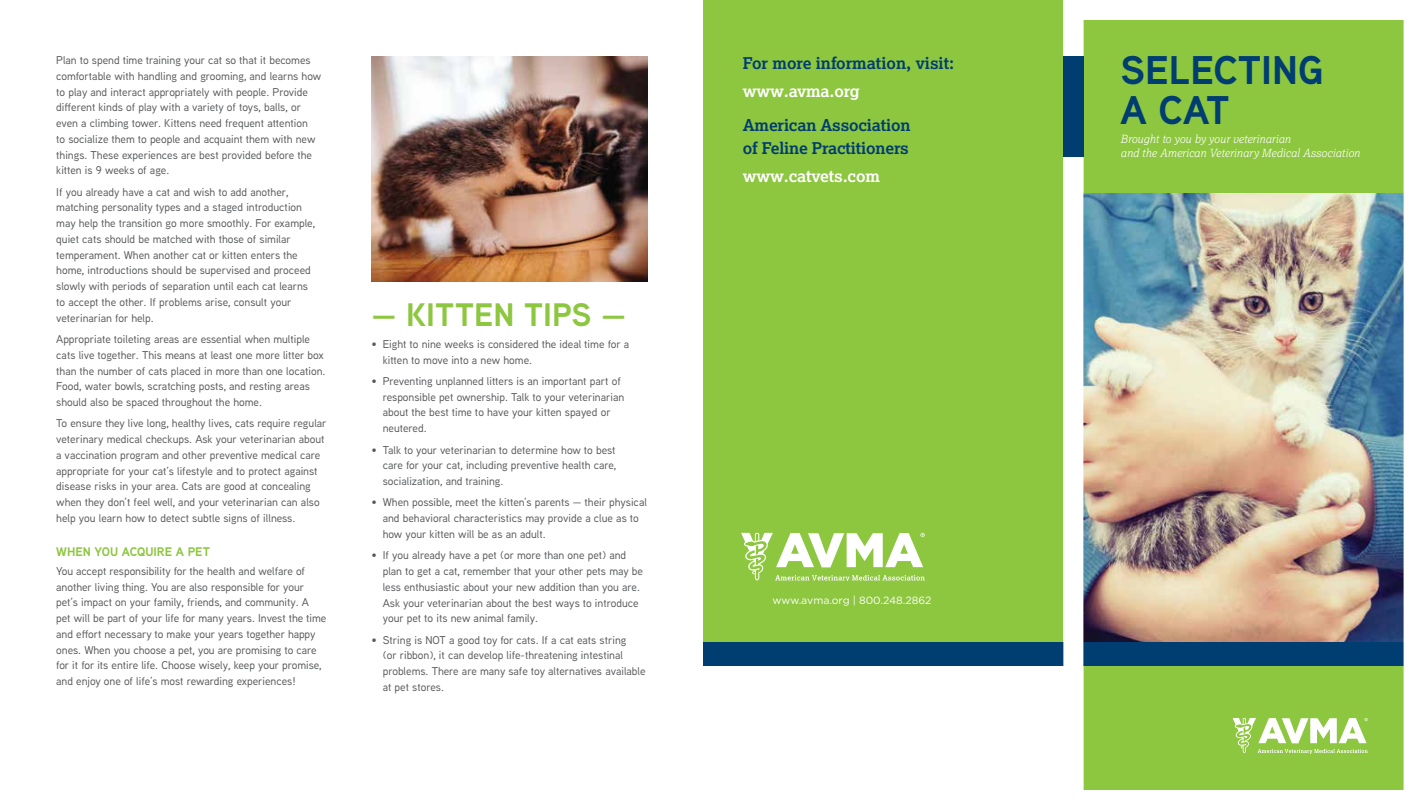
<style>
.page{position:relative;width:1424px;height:810px;background:#fff}
.page>*{position:absolute;margin:0;border:0;box-sizing:border-box;transform-origin:0 0}
.t1{font:700 40px/40px "Aaux Next";color:#003d71}
.t2{font:700 32.5px "Aaux Next";color:#8dc63f}
.t3{font:700 16.25px/22.8px "Lexia";letter-spacing:-.01em;color:#003d71}
.t4{font:700 16.25px "Lexia";letter-spacing:-.01em;color:#fff}
.t5{font:700 12.5px "Aaux Next";color:#8dc63f}
.t6{font:500 11.25px/15.8px "Aaux Next";color:#58595b}
.t7{font:italic 300 11.25px/13.5px "Lexia";color:#fff}
.t8{font:10.5px "Gotham";color:#fff}
</style>
<div class="page">
<div style="left:703px;top:0;width:364px;height:646px;background:#8dc63f"></div>
<div style="left:1084px;top:21px;width:318px;height:768px;background:#8dc63f"></div>
<img style="left:1084px;top:193px;width:318px;height:449px">
<div style="left:1072px;top:642px;width:346px;height:24px;background:#003d71"></div>
<div style="left:703px;top:642px;width:360px;height:24px;background:#003d71"></div>
<svg style="left:1232px;top:718px;width:135px;height:36px"></svg>
<svg style="left:741px;top:533px;width:183px;height:47px"></svg>
<img style="left:371px;top:56px;width:276px;height:225px">
<div style="left:1063px;top:0;width:360px;height:810px;border:20px solid #fff"></div>
<div style="left:1063px;top:56px;width:20px;height:101px;background:#003d71"></div>
<p class="t6" style="left:56px;top:52px;width:266px">Plan to spend time training your cat so that it becomes comfortable with handling and grooming, and learns how to play and interact appropriately with people. Provide different kinds of play with a variety of toys, balls, or even a climbing tower. Kittens need frequent attention<br>to socialize them to people and acquaint them with new things. These experiences are best provided before the kitten is 9 weeks of age.</p>
<p class="t6" style="left:56px;top:184px;width:260px">If you already have a cat and wish to add another, matching personality types and a staged introduction may help the transition go more smoothly. For example, quiet cats should be matched with those of similar temperament. When another cat or kitten enters the home, introductions should be supervised and proceed slowly with periods of separation until each cat learns to accept the other. If problems arise, consult your veterinarian for help.</p>
<p class="t6" style="left:56px;top:331px;width:271px">Appropriate toileting areas are essential when multiple cats live together. This means at least one more litter box than the number of cats placed in more than one location.<br>Food, water bowls, scratching posts, and resting areas should also be spaced throughout the home.</p>
<p class="t6" style="left:56px;top:415px;width:272px">To ensure they live long, healthy lives, cats require regular veterinary medical checkups. Ask your veterinarian about a vaccination program and other preventive medical care appropriate for your cat’s lifestyle and to protect against disease risks in your area. Cats are good at concealing when they don’t feel well, and your veterinarian can also help you learn how to detect subtle signs of illness.</p>
<p class="t5" style="left:56px;top:543px;width:155px">WHEN YOU ACQUIRE A PET</p>
<p class="t6" style="left:56px;top:563px;width:271px">You accept responsibility for the health and welfare of another living thing. You are also responsible for your pet’s impact on your family, friends, and community. A<br>pet will be part of your life for many years. Invest the time and effort necessary to make your years together happy ones. When you choose a pet, you are promising to care for it for its entire life. Choose wisely, keep your promise, and enjoy one of life’s most rewarding experiences!</p>
<h2 class="t2" style="left:371px;top:292px;width:256px">— KITTEN TIPS —</h2>
<p class="t6" style="left:382px;top:336px;width:248px;text-indent:-11px">• Eight to nine weeks is considered the ideal time for a kitten to move into a new home.</p>
<p class="t6" style="left:382px;top:373px;width:243px;text-indent:-11px">• Preventing unplanned litters is an important part of responsible pet ownership. Talk to your veterinarian about the best time to have your kitten spayed or neutered.</p>
<p class="t6" style="left:382px;top:441px;width:235px;text-align:justify;text-indent:-11px">• Talk to your veterinarian to determine how to best care for your cat, including preventive health care, socialization, and training.</p>
<p class="t6" style="left:382px;top:494px;width:266px;text-indent:-11px">• When possible, meet the kitten’s parents — their physical and behavioral characteristics may provide a clue as to how your kitten will be as an adult.</p>
<p class="t6" style="left:382px;top:547px;width:262px;text-indent:-11px">• If you already have a pet (or more than one pet) and plan to get a cat, remember that your other pets may be less enthusiastic about your new addition than you are.<br>Ask your veterinarian about the best ways to introduce your pet to its new animal family.</p>
<p class="t6" style="left:382px;top:632px;width:264px;text-indent:-11px">• String is NOT a good toy for cats. If a cat eats string<br>(or ribbon), it can develop life-threatening intestinal problems. There are many safe toy alternatives available at pet stores.</p>
<h3 class="t3" style="left:742px;top:51px;width:213px">For more information, visit:</h3>
<h3 class="t4" style="left:742px;top:81px;width:118px">www.avma.org</h3>
<h3 class="t3" style="left:742px;top:113px;width:169px">American Association of Feline Practitioners</h3>
<h3 class="t4" style="left:742px;top:166px;width:138px">www.catvets.com</h3>
<p class="t8" style="left:772px;top:594px;width:160px">www.avma.org | 800.248.2862</p>
<h1 class="t1" style="left:1120px;top:49px;width:204px">SELECTING<br>A CAT</h1>
<p class="t7" style="left:1120px;top:132px;width:241px">Brought to you by your veterinarian<br>and the American Veterinary Medical Association</p>
</div>
